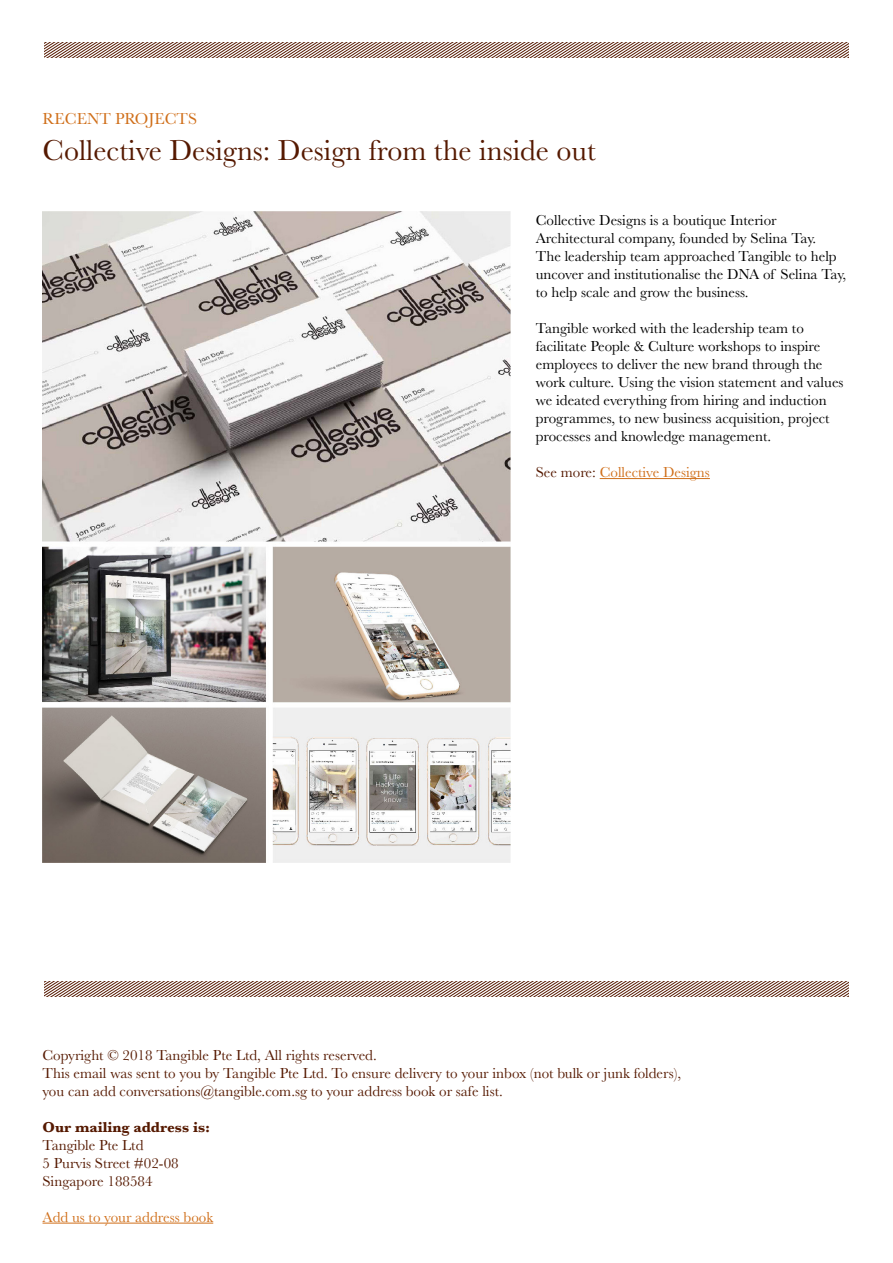
<style>
.page{position:relative;width:893px;height:1263px;background:#fff}
.page>*{position:absolute;margin:0;border:0;box-sizing:border-box;transform-origin:0 0}
.t1{font:30px "Baskerville";color:#551900}
.t2{font:16.5px "Baskerville";color:#d06f1a}
.t3{font:15px/18px "Baskerville";color:#000}
.t4{font:15px/18px "Baskerville";color:#551900}
.t5{font:15px "Baskerville";color:#d06f1a}
.t6{font:700 15px "Baskerville";color:#551900}
.s1{color:#551900}
</style>
<div class="page">
<svg style="left:45px;top:43px;width:803px;height:14px"></svg>
<svg style="left:45px;top:981px;width:803px;height:15px"></svg>
<hr style="left:43px;top:1223px;width:170px;height:1px;background:#d06f1a">
<hr style="left:600px;top:478px;width:110px;height:1px;background:#d06f1a">
<img style="left:43px;top:212px;width:467px;height:651px">
<p class="t2" style="left:43px;top:108px;width:156px">RECENT PROJECTS</p>
<h1 class="t1" style="left:43px;top:131px;width:555px">Collective Designs: Design from the inside out</h1>
<p class="t3" style="left:536px;top:211px;width:312px">Collective Designs is a boutique Interior Architectural company, founded by Selina Tay.<br>The leadership team approached Tangible to help uncover and institutionalise the DNA of Selina Tay, to help scale and grow the business.</p>
<p class="t3" style="left:536px;top:319px;width:309px">Tangible worked with the leadership team to facilitate People &amp; Culture workshops to inspire employees to deliver the new brand through the work culture. Using the vision statement and values we ideated everything from hiring and induction programmes, to new business acquisition, project processes and knowledge management.</p>
<p class="t5" style="left:536px;top:463px;width:176px"><span class="s1">See more:</span> Collective Designs</p>
<p class="t4" style="left:43px;top:1046px;width:640px">Copyright © 2018 Tangible Pte Ltd, All rights reserved.<br>This email was sent to you by Tangible Pte Ltd. To ensure delivery to your inbox (not bulk or junk folders), you can add conversations@tangible.com.sg to your address book or safe list.</p>
<p class="t6" style="left:43px;top:1116px;width:169px">Our mailing address is:</p>
<p class="t4" style="left:43px;top:1136px;width:138px">Tangible Pte Ltd<br>5 Purvis Street #02-08<br>Singapore 188584</p>
<p class="t5" style="left:43px;top:1207px;width:172px">Add us to your address book</p>
</div>
